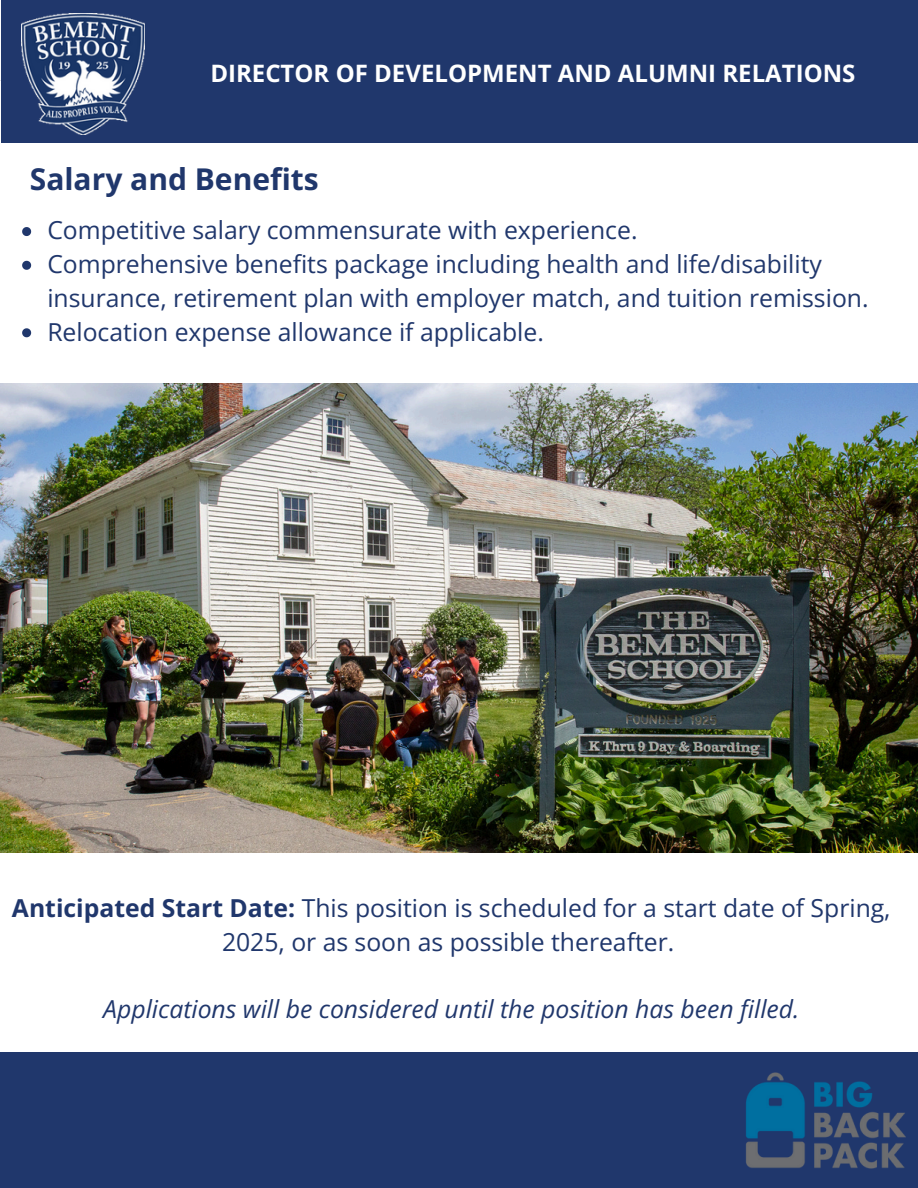
<style>
.page{position:relative;width:918px;height:1188px;background:#fff}
.page>*{position:absolute;margin:0;border:0;box-sizing:border-box;transform-origin:0 0}
.t1{font:700 30px "Open Sans";color:#20376c}
.t2{font:24.75px/33.8px "Open Sans";color:#20376c;text-align:center}
.t3{font:italic 24.75px "Open Sans";color:#20376c}
.t4{font:700 24px "Open Sans";color:#fff}
.s1{font-weight:700}
</style>
<div class="page">
<div style="left:1px;top:0;width:917px;height:143px;background:#20376c"></div>
<div style="left:0;top:1052px;width:918px;height:136px;background:#20376c"></div>
<img style="left:746px;top:1072px;width:160px;height:97px">
<img style="left:0;top:384px;width:918px;height:469px">
<svg style="left:22px;top:227px;width:9px;height:9px"></svg>
<svg style="left:22px;top:261px;width:9px;height:9px"></svg>
<svg style="left:22px;top:328px;width:9px;height:9px"></svg>
<img style="left:21px;top:13px;width:124px;height:122px">
<p class="t4" style="left:210px;top:57px;width:647px">DIRECTOR OF DEVELOPMENT AND ALUMNI RELATIONS</p>
<h2 class="t1" style="left:30px;top:158px;width:290px">Salary and Benefits</h2>
<h1 class="t2" style="left:47px;top:213px;width:592px">Competitive salary commensurate with experience.</h1>
<p class="t2" style="left:47px;top:247px;width:823px;text-align:left">Comprehensive benefits package including health and life/disability insurance, retirement plan with employer match, and tuition remission.</p>
<h3 class="t2" style="left:47px;top:314px;width:498px">Relocation expense allowance if applicable.</h3>
<p class="t2" style="left:12px;top:890px;width:880px"><span class="s1">Anticipated Start Date:</span> This position is scheduled for a start date of Spring,<br>2025, or as soon as possible thereafter.</p>
<p class="t3" style="left:103px;top:992px;width:698px">Applications will be considered until the position has been filled.</p>
</div>
